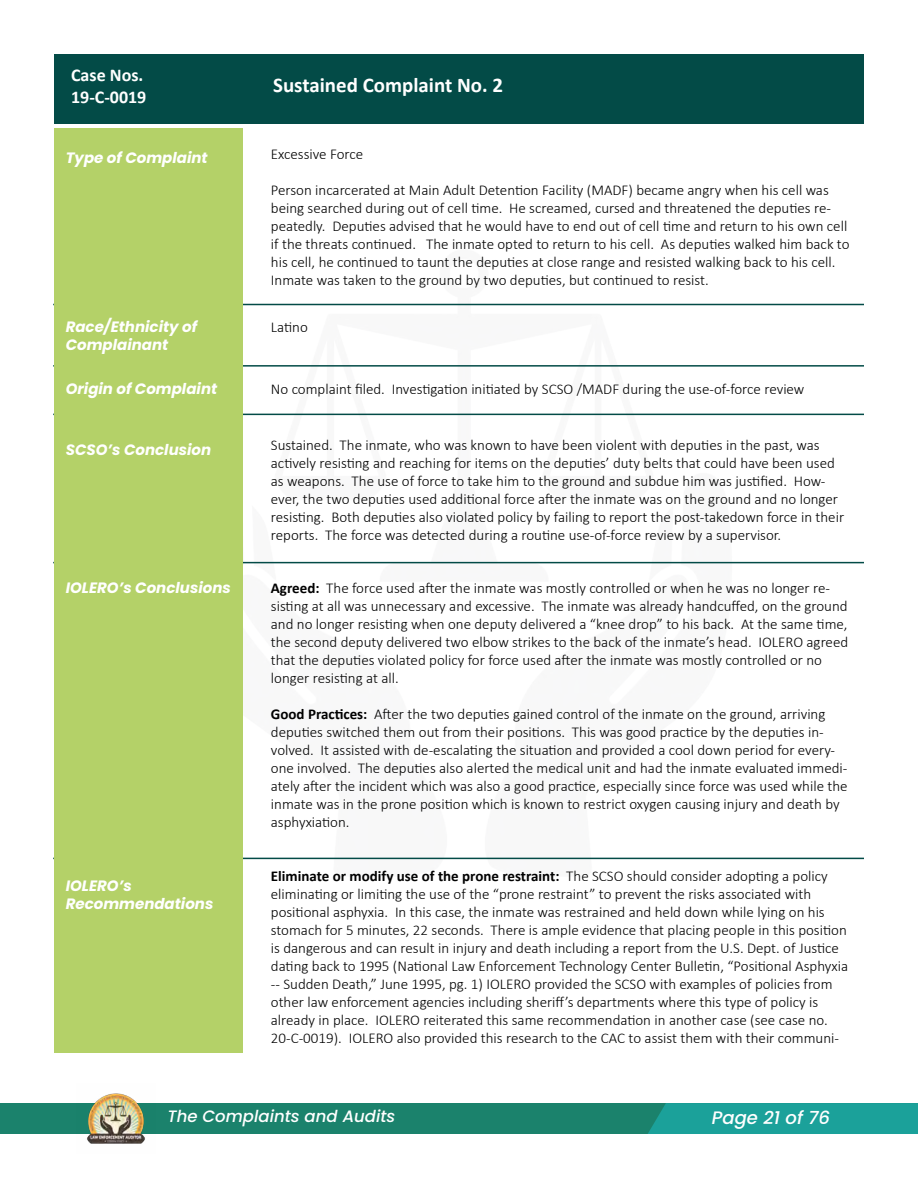
<style>
.page{position:relative;width:918px;height:1188px;background:#fff}
.page>*{position:absolute;margin:0;border:0;box-sizing:border-box;transform-origin:0 0}
.t1{font:700 21px "Calibri";color:#fff}
.t2{font:700 18px/21.6px "Calibri";color:#fff}
.t3{font:italic 500 18px "Poppins";color:#fff}
.t4{font:italic 500 16.5px "Poppins";color:#fff}
.t5{font:300 15px/18px "Calibri";color:#000}
.t6{font:italic 700 15px/18px "Poppins";color:#fff}
.s1{font-weight:700}
</style>
<div class="page">
<div style="left:0;top:1103px;width:918px;height:31px;background:#1b826c"></div>
<img style="left:87px;top:1093px;width:58px;height:51px">
<div style="left:648px;top:1103px;width:270px;height:31px;background:#1ba19a"></div>
<hr style="left:53px;top:304px;width:811px;height:1px;background:#034b47">
<hr style="left:53px;top:365px;width:811px;height:2px;background:#034b47">
<hr style="left:53px;top:414px;width:811px;height:1px;background:#034b47">
<hr style="left:53px;top:562px;width:811px;height:1px;background:#034b47">
<hr style="left:53px;top:858px;width:811px;height:1px;background:#034b47">
<div style="left:54px;top:55px;width:810px;height:69px;background:#034b47"></div>
<div style="left:54px;top:129px;width:189px;height:924px;background:#b4d168"></div>
<h5 class="t2" style="left:71px;top:64px;width:77px">Case Nos.<br>19-C-0019</h5>
<h5 class="t1" style="left:273px;top:70px;width:232px">Sustained Complaint No. 2</h5>
<h6 class="t6" style="left:66px;top:149px;width:143px">Type of Complaint</h6>
<p class="t5" style="left:271px;top:145px;width:94px">Excessive Force</p>
<p class="t5" style="left:271px;top:181px;width:580px">Person incarcerated at Main Adult Detention Facility (MADF) became angry when his cell was being searched during out of cell time. He screamed, cursed and threatened the deputies re&shy;peatedly. Deputies advised that he would have to end out of cell time and return to his own cell if the threats continued. The inmate opted to return to his cell. As deputies walked him back to his cell, he continued to taunt the deputies at close range and resisted walking back to his cell.<br>Inmate was taken to the ground by two deputies, but continued to resist.</p>
<h6 class="t6" style="left:66px;top:318px;width:133px">Race/Ethnicity of<br>Complainant</h6>
<p class="t5" style="left:271px;top:318px;width:38px">Latino</p>
<h6 class="t6" style="left:66px;top:379px;width:153px">Origin of Complaint</h6>
<p class="t5" style="left:271px;top:379px;width:535px">No complaint filed. Investigation initiated by SCSO /MADF during the use-of-force review</p>
<h6 class="t6" style="left:66px;top:441px;width:147px">SCSO’s Conclusion</h6>
<p class="t5" style="left:271px;top:436px;width:575px">Sustained. The inmate, who was known to have been violent with deputies in the past, was actively resisting and reaching for items on the deputies’ duty belts that could have been used as weapons. The use of force to take him to the ground and subdue him was justified. How&shy;ever, the two deputies used additional force after the inmate was on the ground and no longer resisting. Both deputies also violated policy by failing to report the post-takedown force in their reports. The force was detected during a routine use-of-force review by a supervisor.</p>
<h6 class="t6" style="left:66px;top:579px;width:167px">IOLERO’s Conclusions</h6>
<p class="t5" style="left:271px;top:579px;width:579px"><span class="s1">Agreed:</span> The force used after the inmate was mostly controlled or when he was no longer re&shy;sisting at all was unnecessary and excessive. The inmate was already handcuffed, on the ground and no longer resisting when one deputy delivered a “knee drop” to his back. At the same time, the second deputy delivered two elbow strikes to the back of the inmate’s head. IOLERO agreed that the deputies violated policy for force used after the inmate was mostly controlled or no longer resisting at all.</p>
<p class="t5" style="left:271px;top:705px;width:578px"><span class="s1">Good Practices:</span> After the two deputies gained control of the inmate on the ground, arriving deputies switched them out from their positions. This was good practice by the deputies in&shy;volved. It assisted with de-escalating the situation and provided a cool down period for every&shy;one involved. The deputies also alerted the medical unit and had the inmate evaluated immedi&shy;ately after the incident which was also a good practice, especially since force was used while the inmate was in the prone position which is known to restrict oxygen causing injury and death by asphyxiation.</p>
<h6 class="t6" style="left:66px;top:876px;width:149px">IOLERO’s<br>Recommendations</h6>
<p class="t5" style="left:271px;top:867px;width:579px"><span class="s1">Eliminate or modify use of the prone restraint:</span> The SCSO should consider adopting a policy eliminating or limiting the use of the “prone restraint” to prevent the risks associated with positional asphyxia. In this case, the inmate was restrained and held down while lying on his stomach for 5 minutes, 22 seconds. There is ample evidence that placing people in this position is dangerous and can result in injury and death including a report from the U.S. Dept. of Justice dating back to 1995 (National Law Enforcement Technology Center Bulletin, “Positional Asphyxia -- Sudden Death,” June 1995, pg. 1) IOLERO provided the SCSO with examples of policies from other law enforcement agencies including sheriff’s departments where this type of policy is already in place. IOLERO reiterated this same recommendation in another case (see case no.<br>20-C-0019). IOLERO also provided this research to the CAC to assist them with their communi-</p>
<p class="t4" style="left:167px;top:1107px;width:229px">The Complaints and Audits</p>
<p class="t3" style="left:712px;top:1107px;width:120px">Page 21 of 76</p>
</div>
